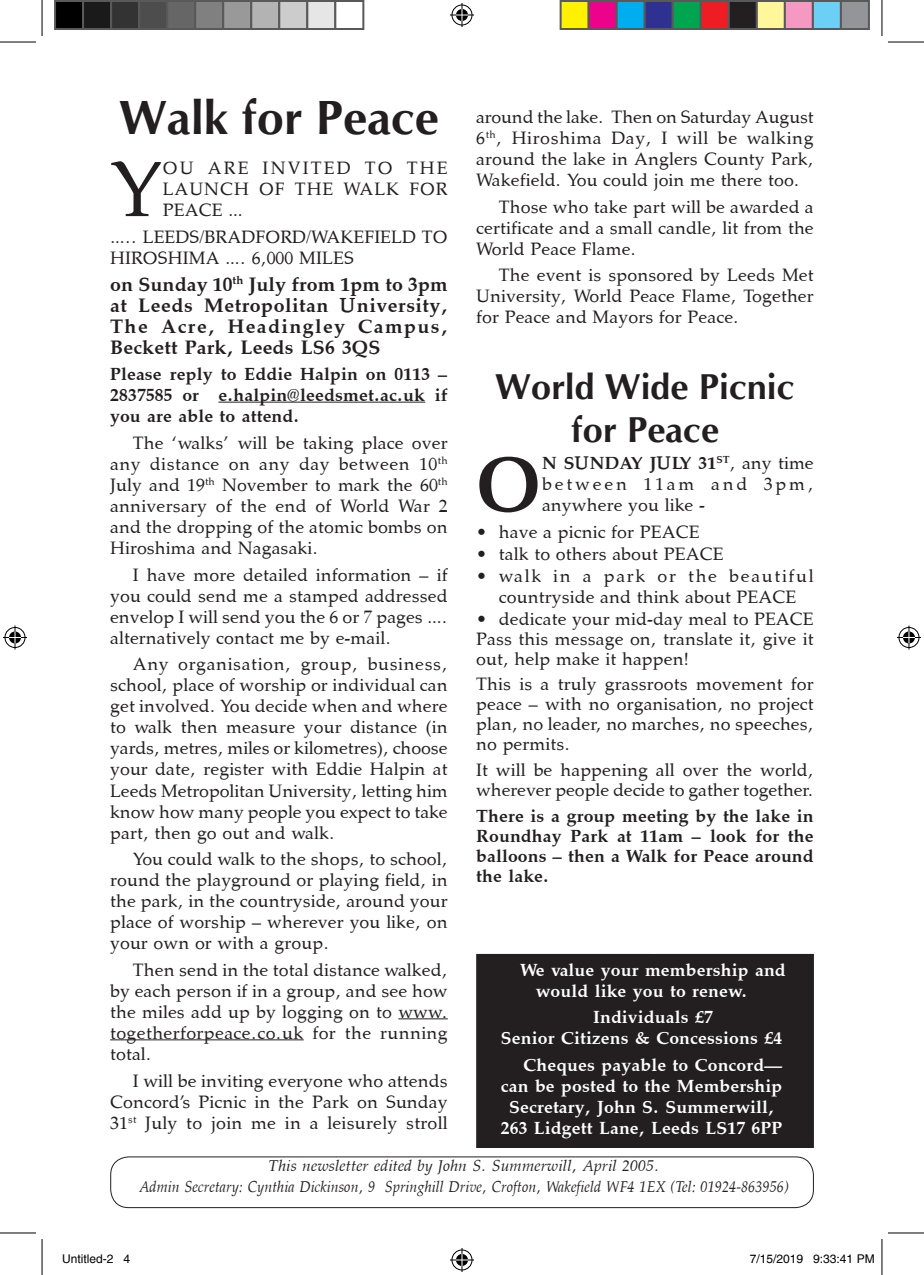
<style>
.page{position:relative;width:924px;height:1275px;background:#fff}
.page>*{position:absolute;margin:0;border:0;box-sizing:border-box;transform-origin:0 0}
.Text__9_no_indent{font:700 79.4px "Palermo";color:#231f20}
.Text__9_no_indent-2{font:79.2px "Palermo";color:#231f20}
.Subhead_14_Centred{font:700 48px "CG Omega";color:#231f20}
.Subhead_14_Centred-2{font:700 36px/43.2px "CG Omega";color:#231f20;text-align:center}
.Text__9_no_indent-3{font:700 20px/21px "Palermo";letter-spacing:.02em;color:#231f20;text-align:justify}
.Text__9{font:18px/21px "Palermo";color:#231f20;text-align:justify}
.Text__9_no_indent-4{font:18px/21px "Palermo";color:#231f20;text-align:justify}
.Text__9-2{font:700 18px/21px "Palermo";color:#fff}
.Text__9_no_indent-5{font:700 18px/20px "Palermo";color:#231f20;text-align:justify}
.Bullet{font:18px/21.6px "Palermo";color:#231f20;text-align:center}
.Text__9_centred{font:italic 16px/21px "Palermo";color:#231f20;text-align:center}
.t1{font:12px "Helvetica";color:#000}
.s1{font-weight:700}
</style>
<div class="page">
<div style="left:110px;top:1156px;width:703px;height:52px;border:1px solid #231f20;border-radius:18px"></div>
<hr style="left:218px;top:402px;width:207px;height:1px;background:#231f20">
<hr style="left:398px;top:1018px;width:49px;height:1px;background:#231f20">
<hr style="left:110px;top:1039px;width:193px;height:1px;background:#231f20">
<div style="left:477px;top:955px;width:335px;height:192px;background:#231f20"></div>
<div style="left:476px;top:954px;width:337px;height:194px;border:2px solid #231f20"></div>
<hr style="left:0;top:42px;width:36px;height:1px;background:#000">
<hr style="left:887px;top:42px;width:36px;height:1px;background:#000">
<hr style="left:0;top:1232px;width:36px;height:1px;background:#000">
<hr style="left:887px;top:1232px;width:36px;height:1px;background:#000">
<hr style="left:42px;top:0;width:1px;height:36px;background:#000">
<hr style="left:42px;top:1239px;width:1px;height:36px;background:#000">
<hr style="left:881px;top:0;width:1px;height:36px;background:#000">
<hr style="left:881px;top:1239px;width:1px;height:36px;background:#000">
<svg style="left:450px;top:3px;width:24px;height:24px"></svg>
<svg style="left:450px;top:1248px;width:24px;height:24px"></svg>
<svg style="left:3px;top:625px;width:24px;height:24px"></svg>
<svg style="left:897px;top:625px;width:23px;height:24px"></svg>
<div style="left:55px;top:1px;width:28px;height:28px;background:#000"></div>
<div style="left:54px;top:0;width:30px;height:30px;border:2px solid #595959"></div>
<div style="left:83px;top:1px;width:28px;height:28px;background:#1a1a1a"></div>
<div style="left:82px;top:0;width:30px;height:30px;border:2px solid #595959"></div>
<div style="left:111px;top:1px;width:28px;height:28px;background:#333"></div>
<div style="left:110px;top:0;width:30px;height:30px;border:2px solid #595959"></div>
<div style="left:139px;top:1px;width:28px;height:28px;background:#4d4d4d"></div>
<div style="left:138px;top:0;width:30px;height:30px;border:2px solid #595959"></div>
<div style="left:167px;top:1px;width:28px;height:28px;background:#666"></div>
<div style="left:166px;top:0;width:30px;height:30px;border:2px solid #595959"></div>
<div style="left:195px;top:1px;width:28px;height:28px;background:#808080"></div>
<div style="left:194px;top:0;width:30px;height:30px;border:2px solid #595959"></div>
<div style="left:223px;top:1px;width:28px;height:28px;background:#999"></div>
<div style="left:222px;top:0;width:30px;height:30px;border:2px solid #595959"></div>
<div style="left:251px;top:1px;width:28px;height:28px;background:#b3b3b3"></div>
<div style="left:250px;top:0;width:30px;height:30px;border:2px solid #595959"></div>
<div style="left:279px;top:1px;width:28px;height:28px;background:#ccc"></div>
<div style="left:278px;top:0;width:30px;height:30px;border:2px solid #595959"></div>
<div style="left:307px;top:1px;width:28px;height:28px;background:#e6e6e6"></div>
<div style="left:306px;top:0;width:30px;height:30px;border:2px solid #595959"></div>
<div style="left:334px;top:0;width:30px;height:30px;border:2px solid #595959"></div>
<div style="left:560px;top:1px;width:28px;height:28px;background:#fff101"></div>
<div style="left:559px;top:0;width:30px;height:30px;border:2px solid #595959"></div>
<div style="left:588px;top:1px;width:28px;height:28px;background:#ed028c"></div>
<div style="left:587px;top:0;width:30px;height:30px;border:2px solid #595959"></div>
<div style="left:616px;top:1px;width:28px;height:28px;background:#00aeef"></div>
<div style="left:615px;top:0;width:30px;height:30px;border:2px solid #595959"></div>
<div style="left:644px;top:1px;width:28px;height:28px;background:#2e3092"></div>
<div style="left:643px;top:0;width:30px;height:30px;border:2px solid #595959"></div>
<div style="left:672px;top:1px;width:28px;height:28px;background:#00a54f"></div>
<div style="left:671px;top:0;width:30px;height:30px;border:2px solid #595959"></div>
<div style="left:700px;top:1px;width:28px;height:28px;background:#ee1d23"></div>
<div style="left:699px;top:0;width:30px;height:30px;border:2px solid #595959"></div>
<div style="left:728px;top:1px;width:28px;height:28px;background:#231f20"></div>
<div style="left:727px;top:0;width:30px;height:30px;border:2px solid #595959"></div>
<div style="left:756px;top:1px;width:28px;height:28px;background:#fff79a"></div>
<div style="left:755px;top:0;width:30px;height:30px;border:2px solid #595959"></div>
<div style="left:784px;top:1px;width:28px;height:28px;background:#f499c2"></div>
<div style="left:783px;top:0;width:30px;height:30px;border:2px solid #595959"></div>
<div style="left:812px;top:1px;width:28px;height:28px;background:#6bcff6"></div>
<div style="left:811px;top:0;width:30px;height:30px;border:2px solid #595959"></div>
<div style="left:840px;top:1px;width:28px;height:28px;background:#939598"></div>
<div style="left:839px;top:0;width:30px;height:30px;border:2px solid #595959"></div>
<p class="Subhead_14_Centred" style="left:119px;top:89px;width:321px">Walk for Peace</p>
<p class="Text__9_no_indent-2" style="left:110px;top:141px;width:54px">Y</p>
<p class="Text__9_no_indent-4" style="left:163px;top:158px;width:286px">OU ARE INVITED TO THE LAUNCH OF THE WALK FOR PEACE …</p>
<p class="Text__9_no_indent-4" style="left:110px;top:226px;width:339px">….. LEEDS/BRADFORD/WAKEFIELD TO<br>HIROSHIMA …. 6,000 MILES</p>
<p class="Text__9_no_indent-3" style="left:110px;top:273px;width:339px">on Sunday 10<sup>th</sup> July from 1pm to 3pm at Leeds Metropolitan University, The Acre, Headingley Campus, Beckett Park, Leeds LS6 3QS</p>
<p class="Text__9_no_indent-5" style="left:110px;top:363px;width:339px;line-height:21px">Please reply to Eddie Halpin on 0113 – 2837585 or e.halpin@leedsmet.ac.uk if you are able to attend.</p>
<p class="Text__9" style="left:110px;top:432px;width:339px;text-indent:23px">The ‘walks’ will be taking place over any distance on any day between 10<sup>th </sup>July and 19<sup>th</sup> November to mark the 60<sup>th </sup>anniversary of the end of World War 2 and the dropping of the atomic bombs on Hiroshima and Nagasaki.</p>
<p class="Text__9" style="left:110px;top:564px;width:339px;text-indent:23px">I have more detailed information – if you could send me a stamped addressed envelop I will send you the 6 or 7 pages …. alternatively contact me by e-mail.</p>
<p class="Text__9" style="left:110px;top:654px;width:339px;text-indent:23px">Any organisation, group, business, school, place of worship or individual can get involved. You decide when and where to walk then measure your distance (in yards, metres, miles or kilometres), choose your date, register with Eddie Halpin at Leeds Metropolitan University, letting him know how many people you expect to take part, then go out and walk.</p>
<p class="Text__9" style="left:110px;top:848px;width:339px;text-indent:23px">You could walk to the shops, to school, round the playground or playing field, in the park, in the countryside, around your place of worship – wherever you like, on your own or with a group.</p>
<p class="Text__9" style="left:110px;top:959px;width:339px;text-indent:23px">Then send in the total distance walked, by each person if in a group, and see how the miles add up by logging on to www. togetherforpeace.co.uk for the running total.</p>
<p class="Text__9" style="left:110px;top:1070px;width:339px;text-indent:23px">I will be inviting everyone who attends Concord’s Picnic in the Park on Sunday 31<sup>st</sup> July to join me in a leisurely stroll</p>
<p class="Text__9" style="left:476px;top:106px;width:339px">around the lake. Then on Saturday August 6<sup>th</sup>, Hiroshima Day, I will be walking around the lake in Anglers County Park, Wakefield. You could join me there too.</p>
<p class="Text__9" style="left:476px;top:196px;width:339px;text-indent:23px">Those who take part will be awarded a certificate and a small candle, lit from the World Peace Flame.</p>
<p class="Text__9" style="left:476px;top:265px;width:339px;text-indent:23px">The event is sponsored by Leeds Met University, World Peace Flame, Together for Peace and Mayors for Peace.</p>
<p class="Subhead_14_Centred-2" style="left:495px;top:365px;width:301px">World Wide Picnic for Peace</p>
<p class="Text__9_no_indent" style="left:476px;top:434px;width:67px">O</p>
<p class="Text__9_no_indent-4" style="left:541px;top:452px;width:273px"><span class="s1">N SUNDAY JULY 31</span><sup>ST</sup>, any time between 11am and 3pm, anywhere you like -</p>
<p class="Bullet" style="left:476px;top:521px;width:225px">• have a picnic for PEACE</p>
<p class="Bullet" style="left:476px;top:543px;width:249px">• talk to others about PEACE</p>
<p class="Bullet" style="left:476px;top:565px;width:339px">• walk in a park or the beautiful countryside and think about PEACE</p>
<p class="Bullet" style="left:476px;top:608px;width:339px">• dedicate your mid-day meal to PEACE</p>
<p class="Text__9_no_indent-4" style="left:476px;top:629px;width:339px;line-height:20px">Pass this message on, translate it, give it out, help make it happen!</p>
<p class="Text__9_no_indent-4" style="left:476px;top:674px;width:339px;line-height:20px">This is a truly grassroots movement for peace – with no organisation, no project plan, no leader, no marches, no speeches, no permits.</p>
<p class="Text__9_no_indent-4" style="left:476px;top:760px;width:339px;line-height:20px">It will be happening all over the world, wherever people decide to gather together.</p>
<p class="Text__9_no_indent-5" style="left:476px;top:805px;width:339px">There is a group meeting by the lake in Roundhay Park at 11am – look for the balloons – then a Walk for Peace around the lake.</p>
<p class="Text__9-2" style="left:535px;top:958px;width:252px;text-indent:-16px">We value your membership and would like you to renew.</p>
<p class="Text__9-2" style="left:500px;top:1006px;width:283px;text-indent:92px">Individuals £7<br>Senior Citizens &amp; Concessions £4</p>
<p class="Text__9-2" style="left:523px;top:1054px;width:260px">Cheques payable to Concord—</p>
<p class="Text__9-2" style="left:500px;top:1075px;width:283px">can be posted to the Membership</p>
<p class="Text__9-2" style="left:509px;top:1096px;width:266px">Secretary, John S. Summerwill,</p>
<p class="Text__9-2" style="left:500px;top:1117px;width:283px">263 Lidgett Lane, Leeds LS17 6PP</p>
<p class="Text__9_centred" style="left:139px;top:1154px;width:650px">This newsletter edited by John S. Summerwill, April 2005.<br>Admin Secretary: Cynthia Dickinson, 9 Springhill Drive, Crofton, Wakefield WF4 1EX (Tel: 01924-863956)</p>
<p class="Text__9" style="left:459px;top:1178px;width:10px">4</p>
<p class="t1" style="left:62px;top:1251px;width:70px">Untitled-2 4</p>
<p class="t1" style="left:749px;top:1251px;width:126px">7/15/2019 9:33:41 PM</p>
</div>
